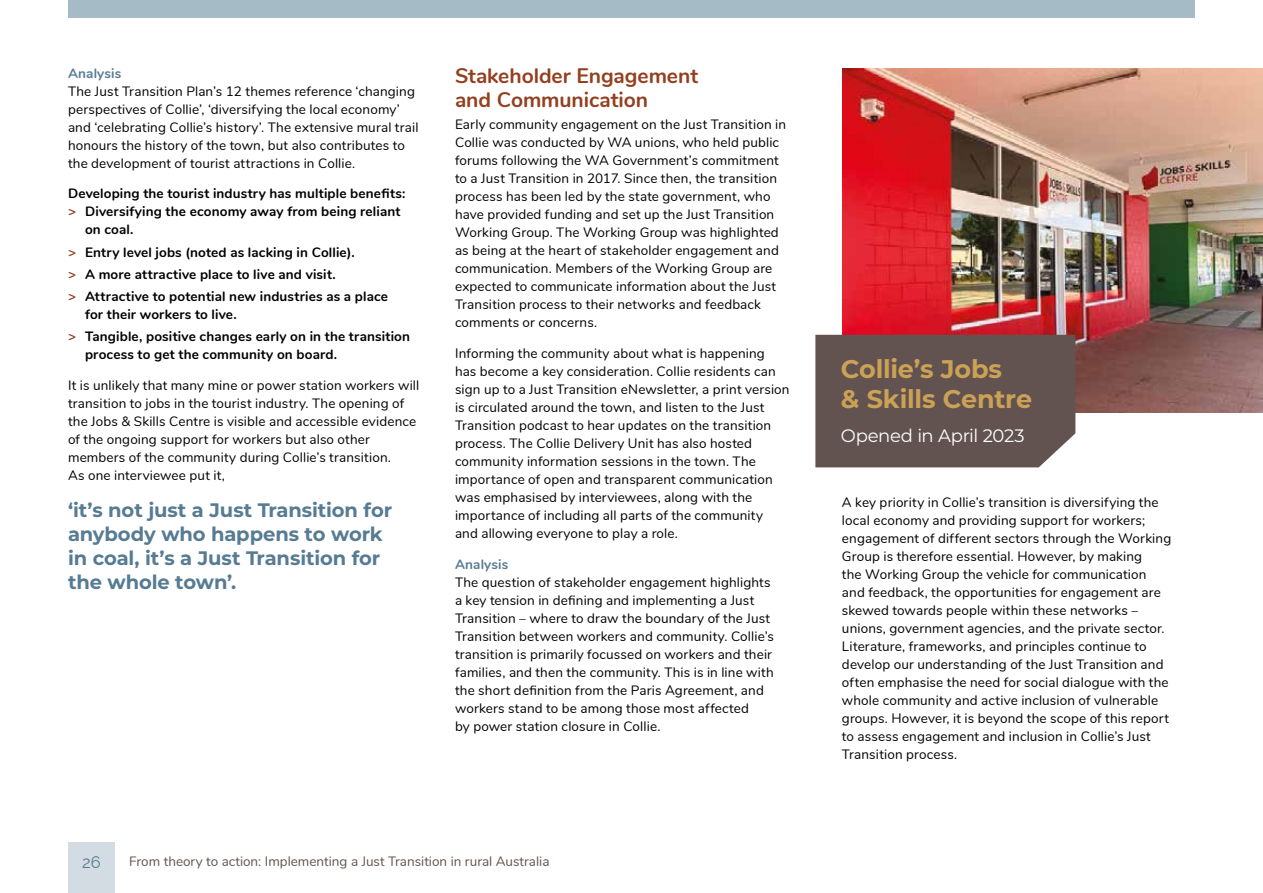
<style>
.page{position:relative;width:1263px;height:893px;background:#fff}
.page>*{position:absolute;margin:0;border:0;box-sizing:border-box;transform-origin:0 0}
.t1{font:700 25.5px/30px "Montserrat";letter-spacing:-.01em;color:#cba156}
.t2{font:700 21px/24px "Nunito";letter-spacing:-.005em;color:#93401f}
.t3{font:700 19.5px/24px "Montserrat";letter-spacing:-.005em;color:#567b93}
.t4{font:18px "Montserrat";letter-spacing:-.02em;color:#fff}
.t5{font:16.5px "Raleway";color:#567b93}
.t6{font:13.5px/18px "Nunito";letter-spacing:.01em;color:#000}
.t7{font:700 13.5px/22.2px "Nunito";letter-spacing:.01em;color:#000}
.t8{font:13.5px "Nunito";color:#625351}
.t9{font:700 13.5px "Nunito";letter-spacing:.01em;color:#567b93}
.s1{color:#93401f}
</style>
<div class="page">
<div style="left:68px;top:842px;width:47px;height:51px;background:#d3dce2"></div>
<div style="left:68px;top:0;width:1127px;height:17px;background:#a5bbc6"></div>
<img style="left:842px;top:68px;width:421px;height:344px">
<div style="left:815px;top:335px;width:260px;height:132px;background:#625351"></div>
<p class="t9" style="left:68px;top:63px;width:55px">Analysis</p>
<p class="t6" style="left:68px;top:81px;width:352px">The Just Transition Plan’s 12 themes reference ‘changing perspectives of Collie’, ‘diversifying the local economy’ and ‘celebrating Collie’s history’. The extensive mural trail honours the history of the town, but also contributes to the development of tourist attractions in Collie.</p>
<p class="t7" style="left:68px;top:182px;width:339px">Developing the tourist industry has multiple benefits:</p>
<p class="t7" style="left:68px;top:200px;width:334px"><span class="s1">&gt;</span> Diversifying the economy away from being reliant</p>
<p class="t7" style="left:85px;top:218px;width:50px">on coal.</p>
<p class="t7" style="left:68px;top:240px;width:321px"><span class="s1">&gt;</span> Entry level jobs (noted as lacking in Collie).<br><span class="s1">&gt;</span> A more attractive place to live and visit.<br><span class="s1">&gt;</span> Attractive to potential new industries as a place</p>
<p class="t7" style="left:68px;top:303px;width:344px;text-indent:17px">for their workers to live.<br><span class="s1">&gt;</span> Tangible, positive changes early on in the transition</p>
<p class="t7" style="left:85px;top:343px;width:254px">process to get the community on board.</p>
<p class="t6" style="left:68px;top:376px;width:353px">It is unlikely that many mine or power station workers will transition to jobs in the tourist industry. The opening of the Jobs &amp; Skills Centre is visible and accessible evidence of the ongoing support for workers but also other members of the community during Collie’s transition.<br>As one interviewee put it,</p>
<h3 class="t3" style="left:68px;top:497px;width:326px">‘it’s not just a Just Transition for anybody who happens to work in coal, it’s a Just Transition for the whole town’.</h3>
<h2 class="t2" style="left:455px;top:62px;width:245px">Stakeholder Engagement and Communication</h2>
<p class="t6" style="left:455px;top:115px;width:333px">Early community engagement on the Just Transition in Collie was conducted by WA unions, who held public forums following the WA Government’s commitment to a Just Transition in 2017. Since then, the transition process has been led by the state government, who have provided funding and set up the Just Transition Working Group. The Working Group was highlighted as being at the heart of stakeholder engagement and communication. Members of the Working Group are expected to communicate information about the Just Transition process to their networks and feedback comments or concerns.</p>
<p class="t6" style="left:455px;top:343px;width:336px">Informing the community about what is happening<br>has become a key consideration. Collie residents can sign up to a Just Transition eNewsletter, a print version is circulated around the town, and listen to the Just Transition podcast to hear updates on the transition process. The Collie Delivery Unit has also hosted community information sessions in the town. The importance of open and transparent communication was emphasised by interviewees, along with the importance of including all parts of the community<br>and allowing everyone to play a role.</p>
<p class="t9" style="left:455px;top:554px;width:55px">Analysis</p>
<p class="t6" style="left:455px;top:572px;width:320px">The question of stakeholder engagement highlights a key tension in defining and implementing a Just Transition – where to draw the boundary of the Just Transition between workers and community. Collie’s transition is primarily focussed on workers and their families, and then the community. This is in line with the short definition from the Paris Agreement, and workers stand to be among those most affected<br>by power station closure in Collie.</p>
<p class="t5" style="left:82px;top:849px;width:20px">26</p>
<p class="t8" style="left:129px;top:851px;width:422px">From theory to action: Implementing a Just Transition in rural Australia</p>
<h1 class="t1" style="left:841px;top:353px;width:193px">Collie’s Jobs<br>&amp; Skills Centre</h1>
<h3 class="t4" style="left:841px;top:423px;width:185px">Opened in April 2023</h3>
<p class="t6" style="left:842px;top:493px;width:331px">A key priority in Collie’s transition is diversifying the local economy and providing support for workers; engagement of different sectors through the Working Group is therefore essential. However, by making<br>the Working Group the vehicle for communication and feedback, the opportunities for engagement are skewed towards people within these networks – unions, government agencies, and the private sector.<br>Literature, frameworks, and principles continue to develop our understanding of the Just Transition and often emphasise the need for social dialogue with the whole community and active inclusion of vulnerable groups. However, it is beyond the scope of this report to assess engagement and inclusion in Collie’s Just Transition process.</p>
</div>
